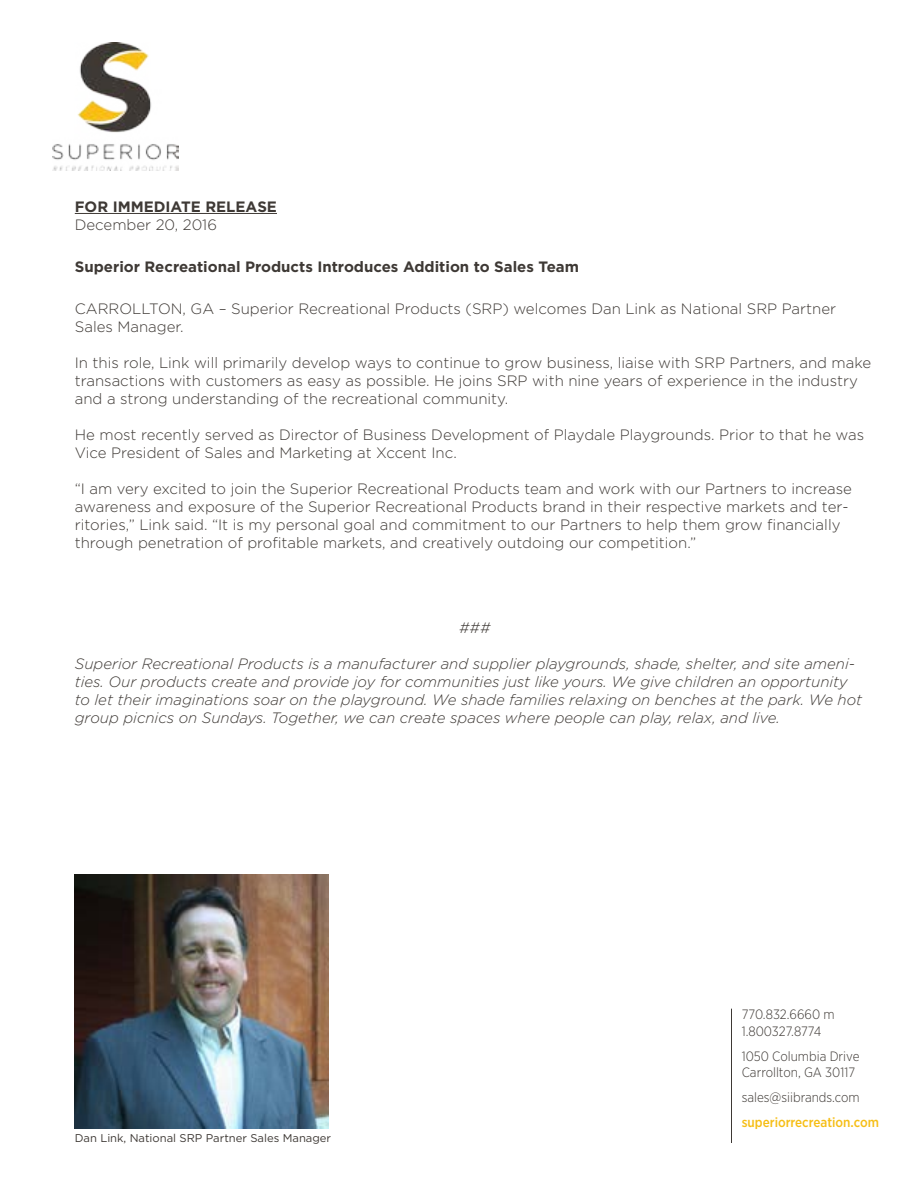
<style>
.page{position:relative;width:918px;height:1188px;background:#fff}
.page>*{position:absolute;margin:0;border:0;box-sizing:border-box;transform-origin:0 0}
.t1{font:300 15px/18px "Gotham";color:#3e3935}
.t2{font:italic 300 15px/18px "Gotham";color:#3e3935}
.t3{font:700 15px "Gotham";color:#3e3935}
.t4{font:300 13.5px/16.2px "Gotham Narrow";color:#3e3935}
.t5{font:500 13.5px "Gotham Narrow";color:#f6be16}
.t6{font:11.25px "Gotham";color:#3e3935}
</style>
<div class="page">
<img style="left:53px;top:43px;width:125px;height:128px">
<hr style="left:75px;top:213px;width:202px;height:1px;background:#3e3935">
<hr style="left:731px;top:1009px;width:1px;height:134px;background:#3e3935">
<img style="left:75px;top:874px;width:254px;height:255px">
<p class="t3" style="left:75px;top:197px;width:204px">FOR IMMEDIATE RELEASE</p>
<p class="t1" style="left:75px;top:216px;width:144px">December 20, 2016</p>
<p class="t3" style="left:75px;top:256px;width:506px">Superior Recreational Products Introduces Addition to Sales Team</p>
<p class="t1" style="left:75px;top:300px;width:763px">CARROLLTON, GA – Superior Recreational Products (SRP) welcomes Dan Link as National SRP Partner<br>Sales Manager.</p>
<p class="t1" style="left:75px;top:354px;width:798px">In this role, Link will primarily develop ways to continue to grow business, liaise with SRP Partners, and make transactions with customers as easy as possible. He joins SRP with nine years of experience in the industry and a strong understanding of the recreational community.</p>
<p class="t1" style="left:75px;top:426px;width:791px">He most recently served as Director of Business Development of Playdale Playgrounds. Prior to that he was<br>Vice President of Sales and Marketing at Xccent Inc.</p>
<p class="t1" style="left:75px;top:480px;width:779px">“I am very excited to join the Superior Recreational Products team and work with our Partners to increase awareness and exposure of the Superior Recreational Products brand in their respective markets and ter&shy;ritories,” Link said. “It is my personal goal and commitment to our Partners to help them grow financially through penetration of profitable markets, and creatively outdoing our competition.”</p>
<p class="t2" style="left:459px;top:618px;width:33px">###</p>
<p class="t2" style="left:75px;top:654px;width:789px">Superior Recreational Products is a manufacturer and supplier playgrounds, shade, shelter, and site ameni&shy;ties. Our products create and provide joy for communities just like yours. We give children an opportunity to let their imaginations soar on the playground. We shade families relaxing on benches at the park. We hot group picnics on Sundays. Together, we can create spaces where people can play, relax, and live.</p>
<p class="t6" style="left:75px;top:1131px;width:258px">Dan Link, National SRP Partner Sales Manager</p>
<p class="t4" style="left:742px;top:1006px;width:94px">770.832.6660 m<br>1.800327.8774</p>
<p class="t4" style="left:742px;top:1048px;width:119px">1050 Columbia Drive<br>Carrollton, GA 30117</p>
<p class="t4" style="left:742px;top:1089px;width:119px">sales@siibrands.com</p>
<p class="t5" style="left:742px;top:1114px;width:139px">superiorrecreation.com</p>
</div>
